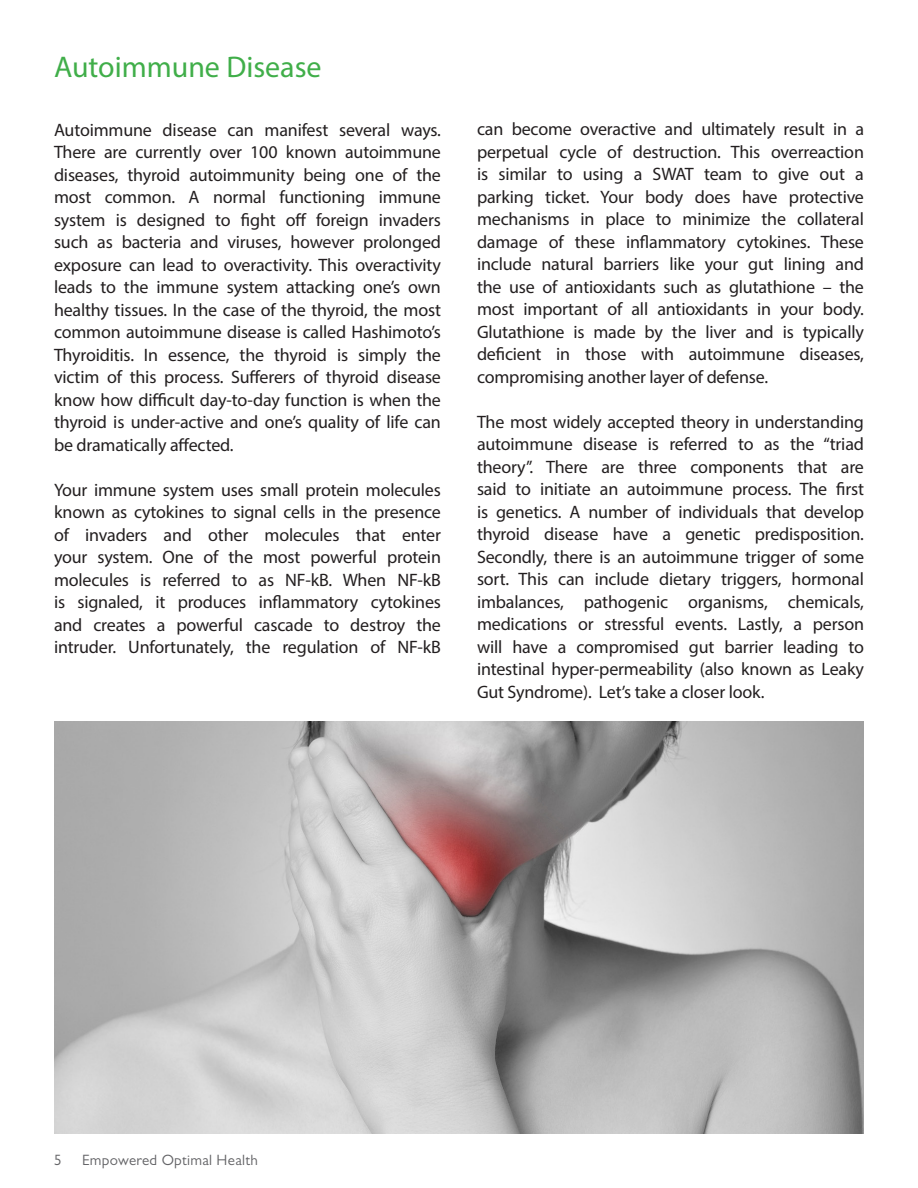
<style>
.page{position:relative;width:918px;height:1188px;background:#fff}
.page>*{position:absolute;margin:0;border:0;box-sizing:border-box;transform-origin:0 0}
.t1{font:30px "Myriad Pro";color:#40ae49}
.t2{font:18px/22.5px "Myriad Pro";letter-spacing:-.01em;color:#231f20;text-align:justify}
.t3{font:15px "Gill Sans MT Pro";letter-spacing:.02em;color:#636366}
</style>
<div class="page">
<img style="left:54px;top:722px;width:810px;height:412px">
<p class="t1" style="left:54px;top:49px;width:269px">Autoimmune Disease</p>
<p class="t2" style="left:54px;top:118px;width:389px">Autoimmune disease can manifest several ways.<br>There are currently over 100 known autoimmune diseases, thyroid autoimmunity being one of the most common. A normal functioning immune system is designed to fight off foreign invaders such as bacteria and viruses, however prolonged exposure can lead to overactivity. This overactivity leads to the immune system attacking one’s own healthy tissues. In the case of the thyroid, the most common autoimmune disease is called Hashimoto’s Thyroiditis. In essence, the thyroid is simply the victim of this process. Sufferers of thyroid disease know how difficult day-to-day function is when the thyroid is under-active and one’s quality of life can be dramatically affected.</p>
<p class="t2" style="left:54px;top:478px;width:389px">Your immune system uses small protein molecules known as cytokines to signal cells in the presence of invaders and other molecules that enter your system. One of the most powerful protein molecules is referred to as NF-kB. When NF-kB is signaled, it produces inflammatory cytokines and creates a powerful cascade to destroy the intruder. Unfortunately, the regulation of NF-kB</p>
<p class="t2" style="left:477px;top:118px;width:389px">can become overactive and ultimately result in a perpetual cycle of destruction. This overreaction is similar to using a SWAT team to give out a parking ticket. Your body does have protective mechanisms in place to minimize the collateral damage of these inflammatory cytokines. These include natural barriers like your gut lining and the use of antioxidants such as glutathione – the most important of all antioxidants in your body.<br>Glutathione is made by the liver and is typically deficient in those with autoimmune diseases, compromising another layer of defense.</p>
<p class="t2" style="left:477px;top:410px;width:389px">The most widely accepted theory in understanding autoimmune disease is referred to as the “triad theory”. There are three components that are said to initiate an autoimmune process. The first is genetics. A number of individuals that develop thyroid disease have a genetic predisposition.<br>Secondly, there is an autoimmune trigger of some sort. This can include dietary triggers, hormonal imbalances, pathogenic organisms, chemicals, medications or stressful events. Lastly, a person will have a compromised gut barrier leading to intestinal hyper-permeability (also known as Leaky Gut Syndrome). Let’s take a closer look.</p>
<p class="t3" style="left:54px;top:1151px;width:9px">5</p>
<p class="t3" style="left:82px;top:1151px;width:177px">Empowered Optimal Health</p>
</div>
